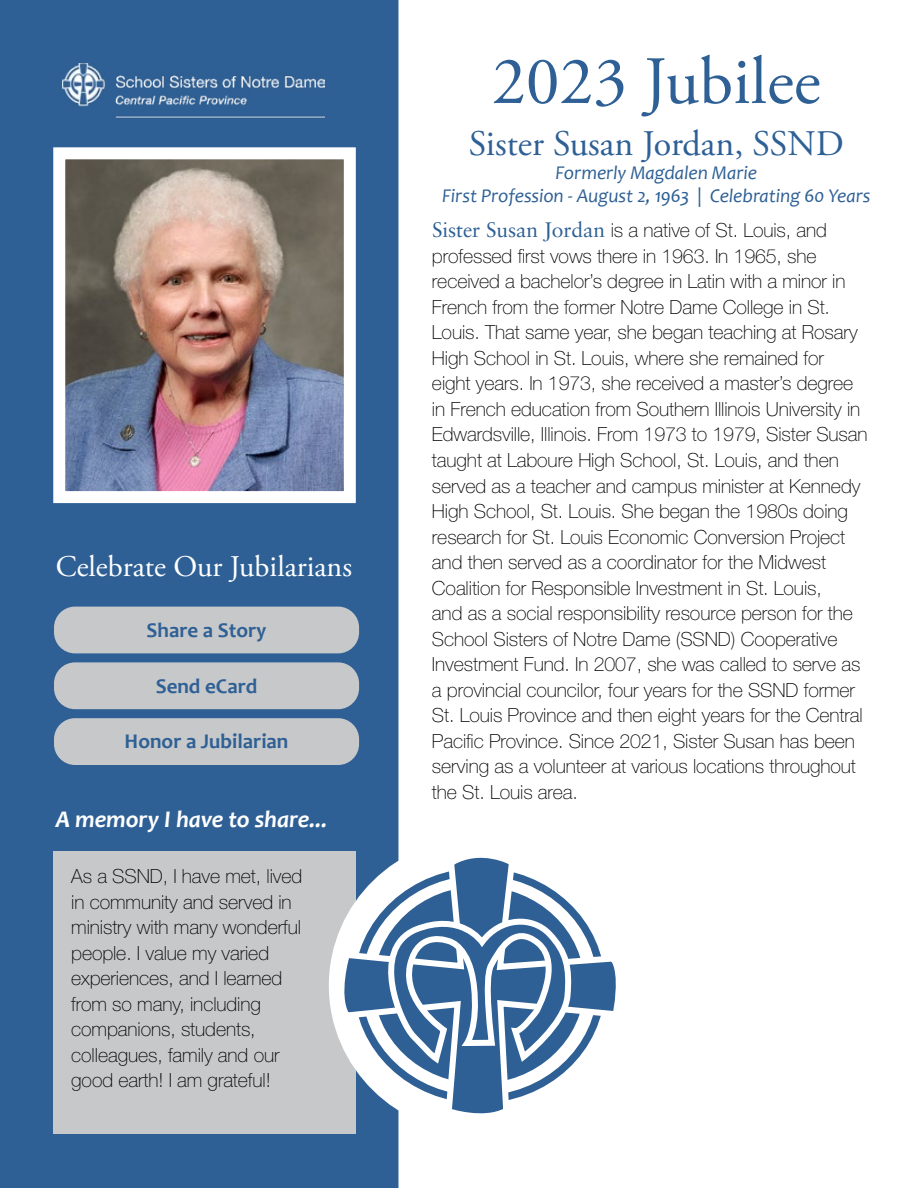
<style>
.page{position:relative;width:918px;height:1188px;background:#fff}
.page>*{position:absolute;margin:0;border:0;box-sizing:border-box;transform-origin:0 0}
.t1{font:67.5px "Adobe Garamond Pro";color:#2e6095}
.t2{font:36px "Adobe Garamond Pro";color:#2e6095}
.t3{font:30px "Adobe Garamond Pro";color:#fff}
.t4{font:italic 700 24px "Candara";letter-spacing:-.005em;color:#fff}
.t5{font:700 21px "Candara";color:#2f6095}
.t6{font:100 19.5px/25.5px "Helvetica Neue LT Std";letter-spacing:-.005em;color:#000}
.t7{font:italic 19.5px/23.4px "Candara";letter-spacing:-.005em;color:#2e6095;text-align:center}
.s1{font-family:"Sabon LT Pro";font-weight:400;font-size:21px;color:#2e6095}
</style>
<div class="page">
<div style="left:0;top:0;width:398px;height:1188px;background:#2f6095"></div>
<div style="left:53px;top:851px;width:303px;height:283px;background:#c7c8ca"></div>
<img style="left:66px;top:160px;width:277px;height:330px">
<div style="left:53px;top:147px;width:303px;height:356px;border:12px solid #fff"></div>
<svg style="left:335px;top:756px;width:281px;height:432px"></svg>
<svg style="left:362px;top:907px;width:214px;height:189px"></svg>
<div style="left:54px;top:607px;width:305px;height:46px;background:#c7c8ca;border-radius:21px"></div>
<div style="left:54px;top:662px;width:305px;height:47px;background:#c7c8ca;border-radius:21px"></div>
<div style="left:54px;top:718px;width:305px;height:47px;background:#c7c8ca;border-radius:21px"></div>
<img style="left:62px;top:63px;width:263px;height:59px">
<h3 class="t3" style="left:56px;top:549px;width:298px">Celebrate Our Jubilarians</h3>
<p class="t5" style="left:147px;top:617px;width:121px">Share a Story</p>
<p class="t5" style="left:156px;top:673px;width:103px">Send eCard</p>
<p class="t5" style="left:125px;top:729px;width:165px">Honor a Jubilarian</p>
<p class="t4" style="left:56px;top:805px;width:273px">A memory I have to share...</p>
<p class="t6" style="left:71px;top:864px;width:233px">As a SSND, I have met, lived in community and served in ministry with many wonderful people. I value my varied experiences, and I learned from so many, including companions, students, colleagues, family and our good earth! I am grateful!</p>
<h1 class="t1" style="left:492px;top:41px;width:330px">2023 Jubilee</h1>
<h2 class="t2" style="left:469px;top:122px;width:377px">Sister Susan Jordan, SSND</h2>
<p class="t7" style="left:442px;top:161px;width:430px">Formerly Magdalen Marie<br>First Profession - August 2, 1963 | Celebrating 60 Years</p>
<p class="t6" style="left:432px;top:218px;width:437px"><span class="s1">Sister Susan Jordan</span> is a native of St. Louis, and professed first vows there in 1963. In 1965, she received a bachelor’s degree in Latin with a minor in French from the former Notre Dame College in St.<br>Louis. That same year, she began teaching at Rosary High School in St. Louis, where she remained for<br>eight years. In 1973, she received a master’s degree in French education from Southern Illinois University in Edwardsville, Illinois. From 1973 to 1979, Sister Susan taught at Laboure High School, St. Louis, and then served as a teacher and campus minister at Kennedy High School, St. Louis. She began the 1980s doing research for St. Louis Economic Conversion Project and then served as a coordinator for the Midwest Coalition for Responsible Investment in St. Louis,<br>and as a social responsibility resource person for the School Sisters of Notre Dame (SSND) Cooperative Investment Fund. In 2007, she was called to serve as a provincial councilor, four years for the SSND former St. Louis Province and then eight years for the Central Pacific Province. Since 2021, Sister Susan has been serving as a volunteer at various locations throughout the St. Louis area.</p>
</div>
